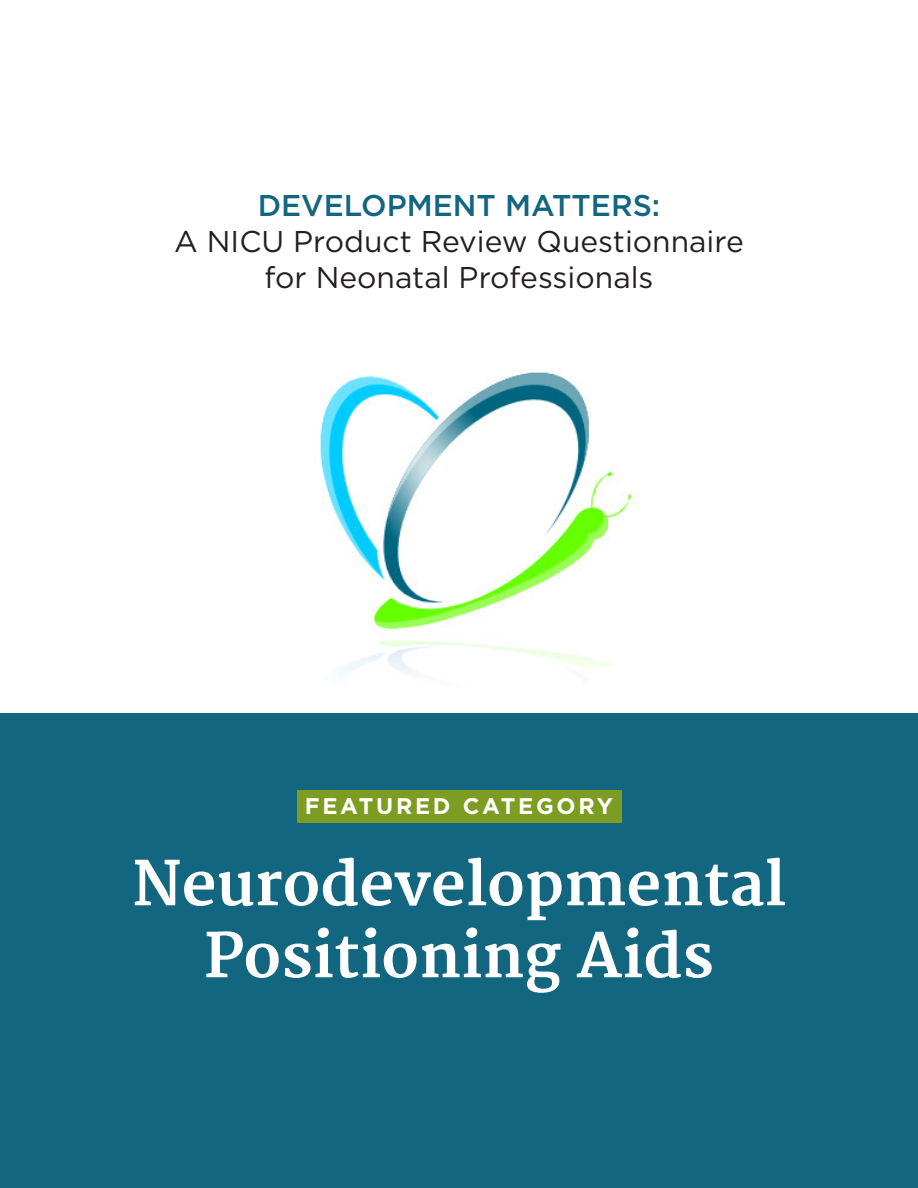
<style>
.page{position:relative;width:918px;height:1188px;background:#fff}
.page>*{position:absolute;margin:0;border:0;box-sizing:border-box;transform-origin:0 0}
.t1{font:700 60px/72px "Merriweather";color:#fff;text-align:center}
.t2{font:30px/36px "Gotham";color:#231f20;text-align:center}
.t3{font:500 30px "Gotham";color:#126680}
.t4{font:700 22.65px "Gotham";letter-spacing:.12em;color:#fff}
</style>
<div class="page">
<img style="left:320px;top:372px;width:317px;height:304px">
<div style="left:1px;top:713px;width:917px;height:474px;background:#126680"></div>
<div style="left:297px;top:790px;width:325px;height:32px;background:#7d9d22"></div>
<p class="t3" style="left:258px;top:186px;width:404px">DEVELOPMENT MATTERS:</p>
<p class="t2" style="left:174px;top:223px;width:571px">A NICU Product Review Questionnaire for Neonatal Professionals</p>
<p class="t4" style="left:305px;top:791px;width:310px">FEATURED CATEGORY</p>
<p class="t1" style="left:132px;top:850px;width:655px">Neurodevelopmental<br>Positioning Aids</p>
</div>
